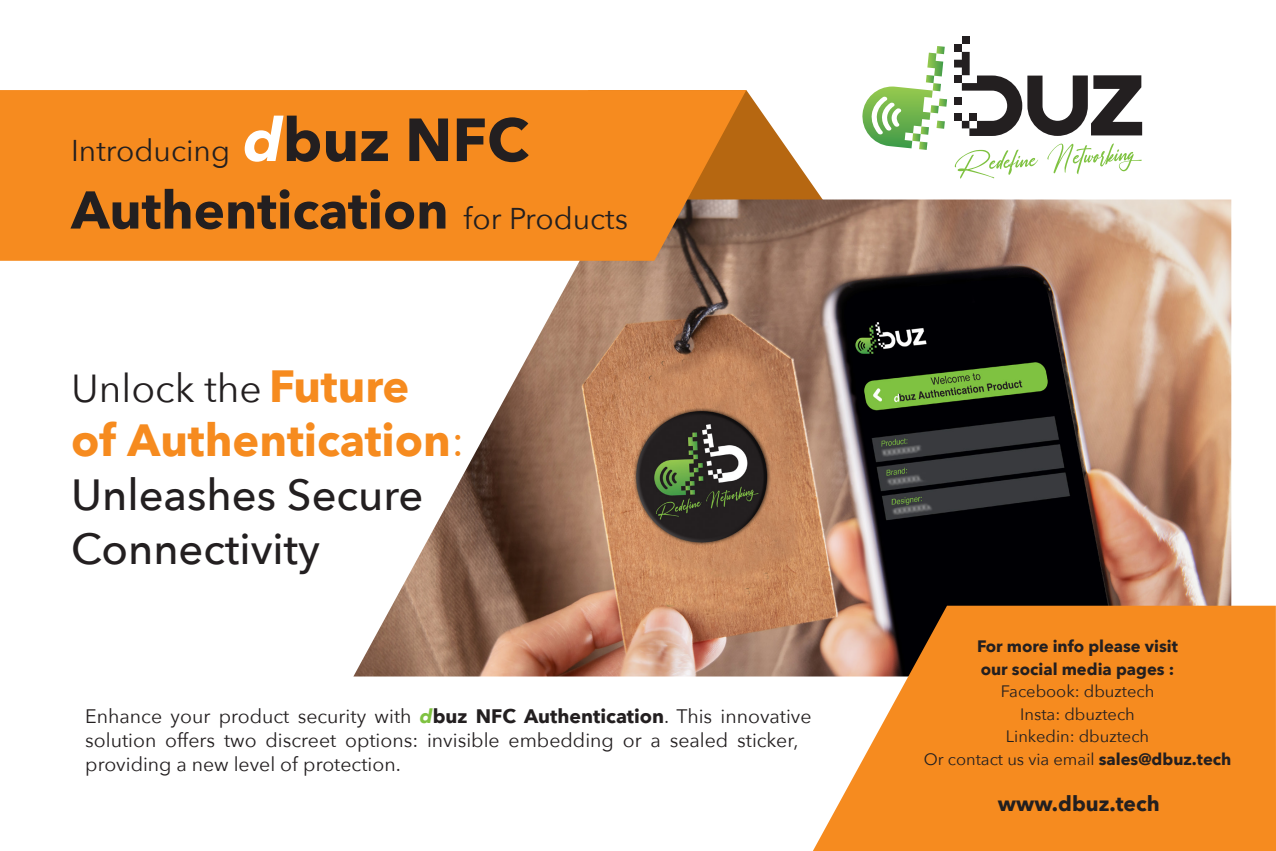
<style>
.page{position:relative;width:1276px;height:851px;background:#fff}
.page>*{position:absolute;margin:0;border:0;box-sizing:border-box;transform-origin:0 0}
.t1{font:700 60px "Avenir Next";color:#231f20}
.t2{font:700 52.5px "Avenir Next";color:#231f20}
.t3{font:700 45px "Avenir Next";color:#f68b1f}
.t4{font:500 43.5px "Avenir Next";color:#231f20}
.t5{font:39px "Avenir Next";color:#231f20}
.t6{font:30px "Avenir Next";color:#231f20}
.t7{font:700 21px "Avenir Next";color:#231f20}
.t8{font:19.5px/24px "Avenir Next";color:#231f20}
.t9{font:16.5px "Avenir Next";color:#231f20}
.t10{font:700 16.5px "Avenir Next";color:#231f20}
.s1{font-style:italic;color:#fff}
.s2{font-weight:400;font-size:30px}
.s3{font-weight:700;font-size:45px;color:#f68b1f}
.s4{font-weight:400}
.s5{font-weight:700;font-style:italic;color:#7fc241}
.s6{font-weight:700}
</style>
<div class="page">
<svg style="left:746px;top:90px;width:77px;height:109px"></svg>
<svg style="left:954px;top:150px;width:84px;height:28px"></svg>
<svg style="left:1047px;top:143px;width:94px;height:31px"></svg>
<svg style="left:862px;top:46px;width:85px;height:104px"></svg>
<div style="left:954px;top:44px;width:8px;height:8px;background:#231f20"></div>
<div style="left:962px;top:36px;width:7px;height:8px;background:#231f20"></div>
<svg style="left:954px;top:52px;width:188px;height:84px"></svg>
<div style="left:954px;top:113px;width:8px;height:8px;background:#231f20"></div>
<img style="left:353px;top:199px;width:878px;height:477px">
<svg style="left:0;top:90px;width:746px;height:171px;background:#ef8820"></svg>
<svg style="left:813px;top:605px;width:463px;height:245px;background:#ef9134"></svg>
<p class="t1" style="left:243px;top:88px;width:287px"><span class="s1">d</span>buz NFC</p>
<p class="t2" style="left:71px;top:165px;width:558px">Authentication <span class="s2">for Products</span></p>
<p class="t6" style="left:71px;top:125px;width:160px">Introducing</p>
<p class="t5" style="left:71px;top:356px;width:339px">Unlock the <span class="s3">Future</span></p>
<p class="t3" style="left:71px;top:401px;width:395px">of Authentication<span class="s4">:</span></p>
<p class="t4" style="left:71px;top:458px;width:354px">Unleashes Secure</p>
<p class="t4" style="left:71px;top:512px;width:250px">Connectivity</p>
<p class="t8" style="left:85px;top:703px;width:728px">Enhance your product security with <span class="s5">d</span><span class="s6">buz NFC Authentication</span>. This innovative solution offers two discreet options: invisible embedding or a sealed sticker, providing a new level of protection.</p>
<p class="t10" style="left:977px;top:632px;width:202px">For more info please visit</p>
<p class="t10" style="left:980px;top:654px;width:195px">our social media pages :</p>
<p class="t9" style="left:1000px;top:677px;width:155px">Facebook: dbuztech</p>
<p class="t9" style="left:1020px;top:699px;width:116px">Insta: dbuztech</p>
<p class="t9" style="left:1005px;top:722px;width:145px">Linkedin: dbuztech</p>
<p class="t9" style="left:923px;top:744px;width:309px">Or contact us via email <span class="s6">sales@dbuz.tech</span></p>
<p class="t7" style="left:997px;top:785px;width:163px">www.dbuz.tech</p>
</div>
